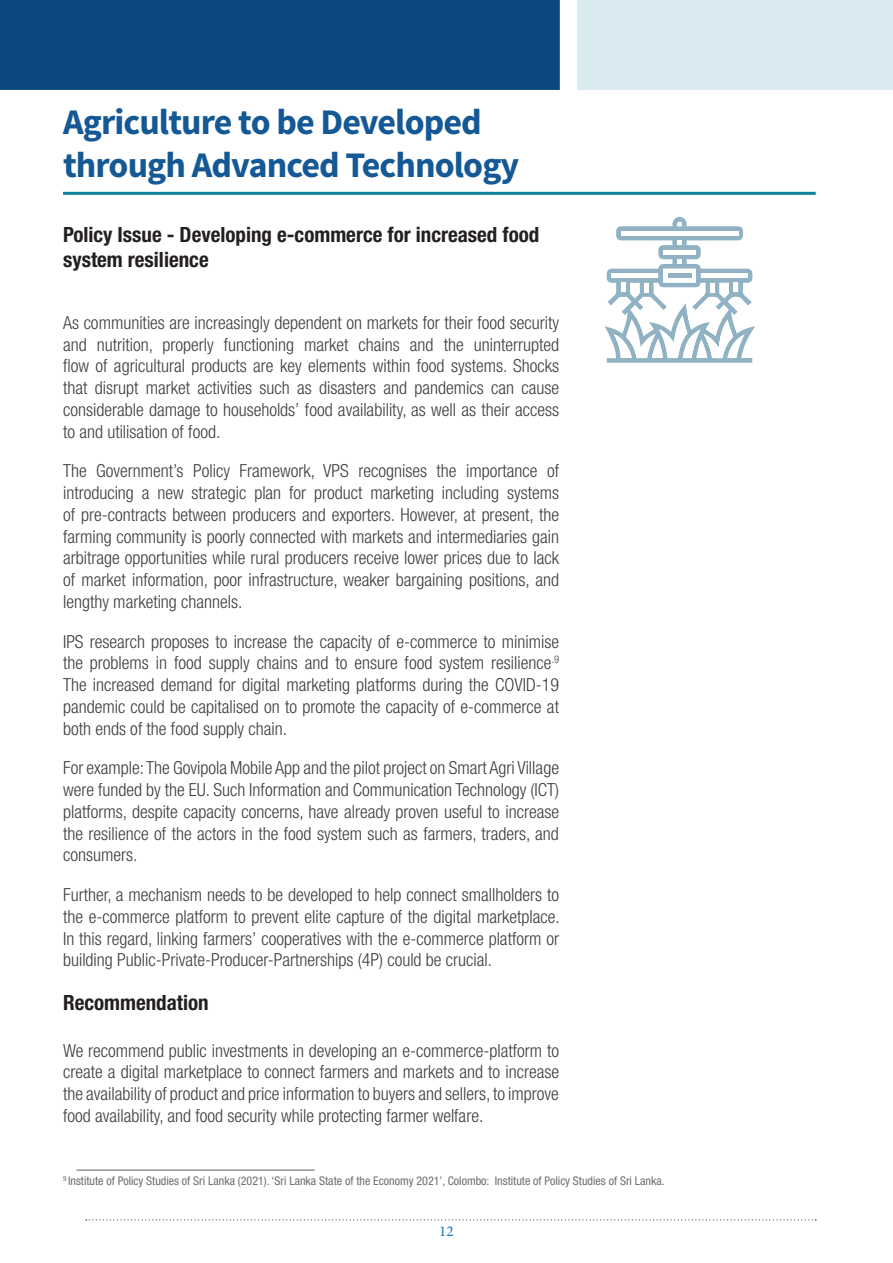
<style>
.page{position:relative;width:893px;height:1263px;background:#fff}
.page>*{position:absolute;margin:0;border:0;box-sizing:border-box;transform-origin:0 0}
.t1{font:700 36px/43.2px "Source Sans Pro";letter-spacing:-.025em;color:#145895}
.t2{font:700 condensed 21px/25.2px "Helvetica Neue LT Pro";color:#231f20}
.t3{font:300 condensed 18px/21.8px "Helvetica Neue LT Pro";color:#3e3e3f;text-align:justify}
.t4{font:15px "Minion Pro";color:#1074bc}
.t5{font:condensed 12px "Helvetica Neue LT Pro";color:#6c6d70}
</style>
<div class="page">
<svg style="left:86px;top:1219px;width:730px;height:1px"></svg>
<div style="left:0;top:0;width:560px;height:90px;background:#0d4680"></div>
<div style="left:578px;top:0;width:315px;height:89px;background:#d9eaf1"></div>
<hr style="left:77px;top:1169px;width:238px;height:2px;background:#939598">
<hr style="left:63px;top:192px;width:753px;height:3px;background:#0f819b">
<svg style="left:605px;top:217px;width:150px;height:146px"></svg>
<div style="left:668px;top:273px;width:23px;height:5px;background:#91b2c3"></div>
<h1 class="t1" style="left:63px;top:102px;width:458px">Agriculture to be Developed through Advanced Technology</h1>
<p class="t2" style="left:63px;top:222px;width:478px">Policy Issue - Developing e-commerce for increased food system resilience</p>
<p class="t3" style="left:63px;top:311px;width:498px">As communities are increasingly dependent on markets for their food security and nutrition, properly functioning market chains and the uninterrupted flow of agricultural products are key elements within food systems. Shocks that disrupt market activities such as disasters and pandemics can cause considerable damage to households’ food availability, as well as their access to and utilisation of food.</p>
<p class="t3" style="left:63px;top:460px;width:498px">The Government’s Policy Framework, VPS recognises the importance of introducing a new strategic plan for product marketing including systems of pre-contracts between producers and exporters. However, at present, the farming community is poorly connected with markets and intermediaries gain arbitrage opportunities while rural producers receive lower prices due to lack of market information, poor infrastructure, weaker bargaining positions, and lengthy marketing channels.</p>
<p class="t3" style="left:63px;top:630px;width:498px">IPS research proposes to increase the capacity of e-commerce to minimise the problems in food supply chains and to ensure food system resilience<sup>.9<br></sup>The increased demand for digital marketing platforms during the COVID-19 pandemic could be capitalised on to promote the capacity of e-commerce at both ends of the food supply chain.</p>
<p class="t3" style="left:63px;top:757px;width:498px">For example: The Govipola Mobile App and the pilot project on Smart Agri Village were funded by the EU. Such Information and Communication Technology (ICT) platforms, despite capacity concerns, have already proven useful to increase the resilience of the actors in the food system such as farmers, traders, and consumers.</p>
<p class="t3" style="left:63px;top:884px;width:498px">Further, a mechanism needs to be developed to help connect smallholders to the e-commerce platform to prevent elite capture of the digital marketplace.<br>In this regard, linking farmers’ cooperatives with the e-commerce platform or building Public-Private-Producer-Partnerships (4P) could be crucial.</p>
<p class="t2" style="left:63px;top:989px;width:147px">Recommendation</p>
<p class="t3" style="left:63px;top:1039px;width:498px">We recommend public investments in developing an e-commerce-platform to create a digital marketplace to connect farmers and markets and to increase the availability of product and price information to buyers and sellers, to improve food availability, and food security while protecting farmer welfare.</p>
<p class="t5" style="left:63px;top:1174px;width:603px"><sup>9</sup> Institute of Policy Studies of Sri Lanka (2021). ‘Sri Lanka State of the Economy 2021’, Colombo: Institute of Policy Studies of Sri Lanka.</p>
<p class="t4" style="left:439px;top:1221px;width:16px">12</p>
</div>
